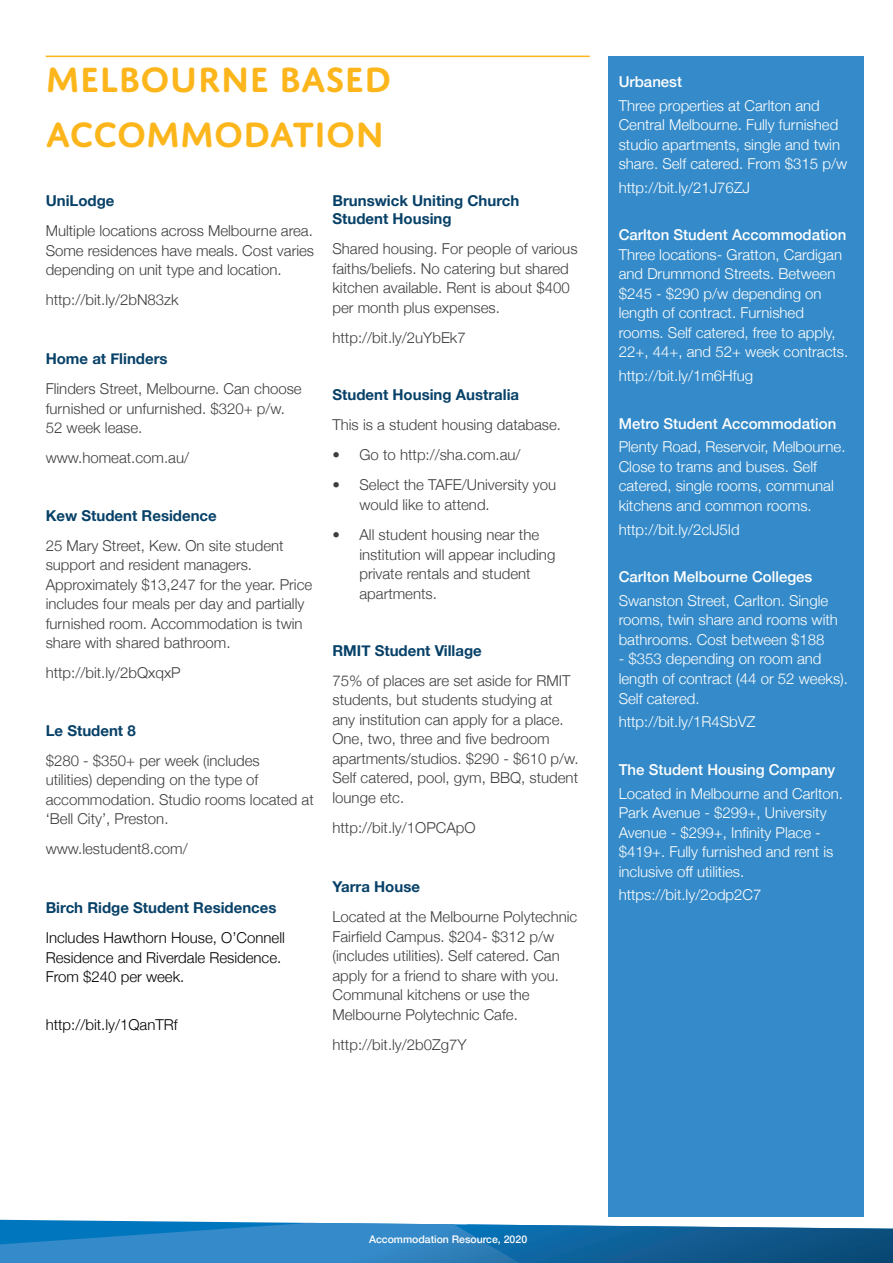
<style>
.page{position:relative;width:893px;height:1263px;background:#fff}
.page>*{position:absolute;margin:0;border:0;box-sizing:border-box;transform-origin:0 0}
.Body_Copy{font:600 37.5px "Domus Titling";color:#fcb61c}
.Body_Copy-2{font:300 15px/19.5px "Helvetica Neue";color:#3e3e3f}
.Calendar_Listing{font:300 15px/19.5px "Helvetica Neue";color:#fff}
.Body_Copy-3{font:700 15px/18px "Helvetica Neue";color:#084168}
.Calendar_Listing-2{font:500 15px "Helvetica Neue";color:#fff}
.Calendar_Listing-3{font:300 15px/19.5px "Helvetica Neue";color:#000}
.Body_Copy-4{font:300 15px "Helvetica Neue";color:#000}
.t1{font:500 10.5px "Helvetica Neue";color:#fff}
.s1{font-weight:500}
</style>
<div class="page">
<svg style="left:0;top:1220px;width:459px;height:43px;background:#338cc9"></svg>
<img style="left:459px;top:1224px;width:434px;height:39px">
<img style="left:315px;top:1227px;width:223px;height:36px">
<div style="left:608px;top:56px;width:255px;height:1161px;background:#358bc9"></div>
<hr style="left:46px;top:56px;width:544px;height:1px;background:#fcb61c">
<p class="Body_Copy" style="left:46px;top:57px;width:347px">MELBOURNE BASED</p>
<p class="Body_Copy" style="left:46px;top:113px;width:340px">ACCOMMODATION</p>
<p class="Body_Copy-3" style="left:46px;top:192px;width:70px">UniLodge</p>
<p class="Body_Copy-2" style="left:46px;top:220px;width:270px;text-align:justify">Multiple locations across Melbourne area.<br>Some residences have meals. Cost varies depending on unit type and location.</p>
<p class="Body_Copy-2" style="left:46px;top:289px;width:135px">http://bit.ly/2bN83zk</p>
<p class="Body_Copy-3" style="left:46px;top:350px;width:123px">Home at Flinders</p>
<p class="Body_Copy-2" style="left:46px;top:378px;width:258px">Flinders Street, Melbourne. Can choose furnished or unfurnished. $320+ p/w.<br>52 week lease.</p>
<p class="Body_Copy-2" style="left:46px;top:447px;width:145px">www.homeat.com.au/</p>
<p class="Body_Copy-3" style="left:46px;top:507px;width:173px">Kew Student Residence</p>
<p class="Body_Copy-2" style="left:46px;top:534px;width:268px">25 Mary Street, Kew. On site student support and resident managers.<br>Approximately $13,247 for the year. Price includes four meals per day and partially furnished room. Accommodation is twin share with shared bathroom.</p>
<p class="Body_Copy-2" style="left:46px;top:662px;width:136px">http://bit.ly/2bQxqxP</p>
<p class="Body_Copy-3" style="left:46px;top:722px;width:92px">Le Student 8</p>
<p class="Body_Copy-2" style="left:46px;top:749px;width:270px">$280 - $350+ per week (includes<br>utilities) depending on the type of accommodation. Studio rooms located at ‘Bell City’, Preston.</p>
<p class="Body_Copy-2" style="left:46px;top:838px;width:143px">www.lestudent8.com/</p>
<p class="Body_Copy-3" style="left:46px;top:899px;width:232px">Birch Ridge Student Residences</p>
<p class="Calendar_Listing-3" style="left:46px;top:927px;width:241px">Includes Hawthorn House, O’Connell<br>Residence and Riverdale Residence.<br>From $240 per week.</p>
<p class="Body_Copy-4" style="left:46px;top:1012px;width:133px">http://bit.ly/1QanTRf</p>
<p class="Body_Copy-3" style="left:332px;top:192px;width:188px">Brunswick Uniting Church<br>Student Housing</p>
<p class="Body_Copy-2" style="left:332px;top:238px;width:247px">Shared housing. For people of various faiths/beliefs. No catering but shared kitchen available. Rent is about $400 per month plus expenses.</p>
<p class="Body_Copy-2" style="left:332px;top:327px;width:135px">http://bit.ly/2uYbEk7</p>
<p class="Body_Copy-3" style="left:332px;top:386px;width:188px">Student Housing Australia</p>
<p class="Body_Copy-2" style="left:332px;top:414px;width:230px">This is a student housing database.</p>
<p class="Body_Copy-2" style="left:332px;top:444px;width:190px">• Go to http://sha.com.au/</p>
<p class="Body_Copy-2" style="left:359px;top:474px;width:198px;text-indent:-27px">• Select the TAFE/University you would like to attend.</p>
<p class="Body_Copy-2" style="left:359px;top:524px;width:197px;text-indent:-27px">• All student housing near the institution will appear including private rentals and student apartments.</p>
<p class="Body_Copy-3" style="left:332px;top:642px;width:151px">RMIT Student Village</p>
<p class="Body_Copy-2" style="left:332px;top:670px;width:248px">75% of places are set aside for RMIT students, but students studying at any institution can apply for a place.<br>One, two, three and five bedroom apartments/studios. $290 - $610 p/w.<br>Self catered, pool, gym, BBQ, student lounge etc.</p>
<p class="Body_Copy-2" style="left:332px;top:817px;width:145px">http://bit.ly/1OPCApO</p>
<p class="Body_Copy-3" style="left:332px;top:878px;width:89px">Yarra House</p>
<p class="Body_Copy-2" style="left:332px;top:906px;width:246px">Located at the Melbourne Polytechnic Fairfield Campus. $204- $312 p/w (includes utilities). Self catered. Can apply for a friend to share with you.<br>Communal kitchens or use the Melbourne Polytechnic Cafe.</p>
<p class="Body_Copy-2" style="left:332px;top:1033px;width:136px">http://bit.ly/2b0Zg7Y</p>
<p class="Calendar_Listing-2" style="left:619px;top:70px;width:65px">Urbanest</p>
<p class="Calendar_Listing" style="left:619px;top:94px;width:230px">Three properties at Carlton and Central Melbourne. Fully furnished studio apartments, single and twin share. Self catered. From $315 p/w</p>
<p class="Calendar_Listing" style="left:619px;top:177px;width:133px">http://bit.ly/21J76ZJ</p>
<p class="Calendar_Listing" style="left:619px;top:224px;width:231px"><span class="s1">Carlton Student Accommodation<br></span>Three locations- Gratton, Cardigan and Drummond Streets. Between $245 - $290 p/w depending on length of contract. Furnished rooms. Self catered, free to apply,<br>22+, 44+, and 52+ week contracts.</p>
<p class="Calendar_Listing" style="left:619px;top:365px;width:136px">http://bit.ly/1m6Hfug</p>
<p class="Calendar_Listing-2" style="left:619px;top:411px;width:219px">Metro Student Accommodation</p>
<p class="Calendar_Listing" style="left:619px;top:436px;width:228px">Plenty Road, Reservoir, Melbourne.<br>Close to trams and buses. Self catered, single rooms, communal kitchens and common rooms.</p>
<p class="Calendar_Listing" style="left:619px;top:518px;width:123px">http://bit.ly/2clJ5Id</p>
<p class="Calendar_Listing-2" style="left:619px;top:565px;width:195px">Carlton Melbourne Colleges</p>
<p class="Calendar_Listing" style="left:619px;top:590px;width:221px">Swanston Street, Carlton. Single rooms, twin share and rooms with bathrooms. Cost between $188</p>
<p class="Calendar_Listing" style="left:619px;top:648px;width:231px">- $353 depending on room and length of contract (44 or 52 weeks).<br>Self catered.</p>
<p class="Calendar_Listing" style="left:619px;top:711px;width:138px">http://bit.ly/1R4SbVZ</p>
<p class="Calendar_Listing-2" style="left:619px;top:757px;width:218px">The Student Housing Company</p>
<p class="Calendar_Listing" style="left:619px;top:782px;width:226px">Located in Melbourne and Carlton.<br>Park Avenue - $299+, University<br>Avenue - $299+, Infinity Place - $419+. Fully furnished and rent is inclusive off utilities.</p>
<p class="Calendar_Listing" style="left:619px;top:884px;width:144px">https://bit.ly/2odp2C7</p>
<p class="t1" style="left:369px;top:1231px;width:160px">Accommodation Resource, 2020</p>
</div>
